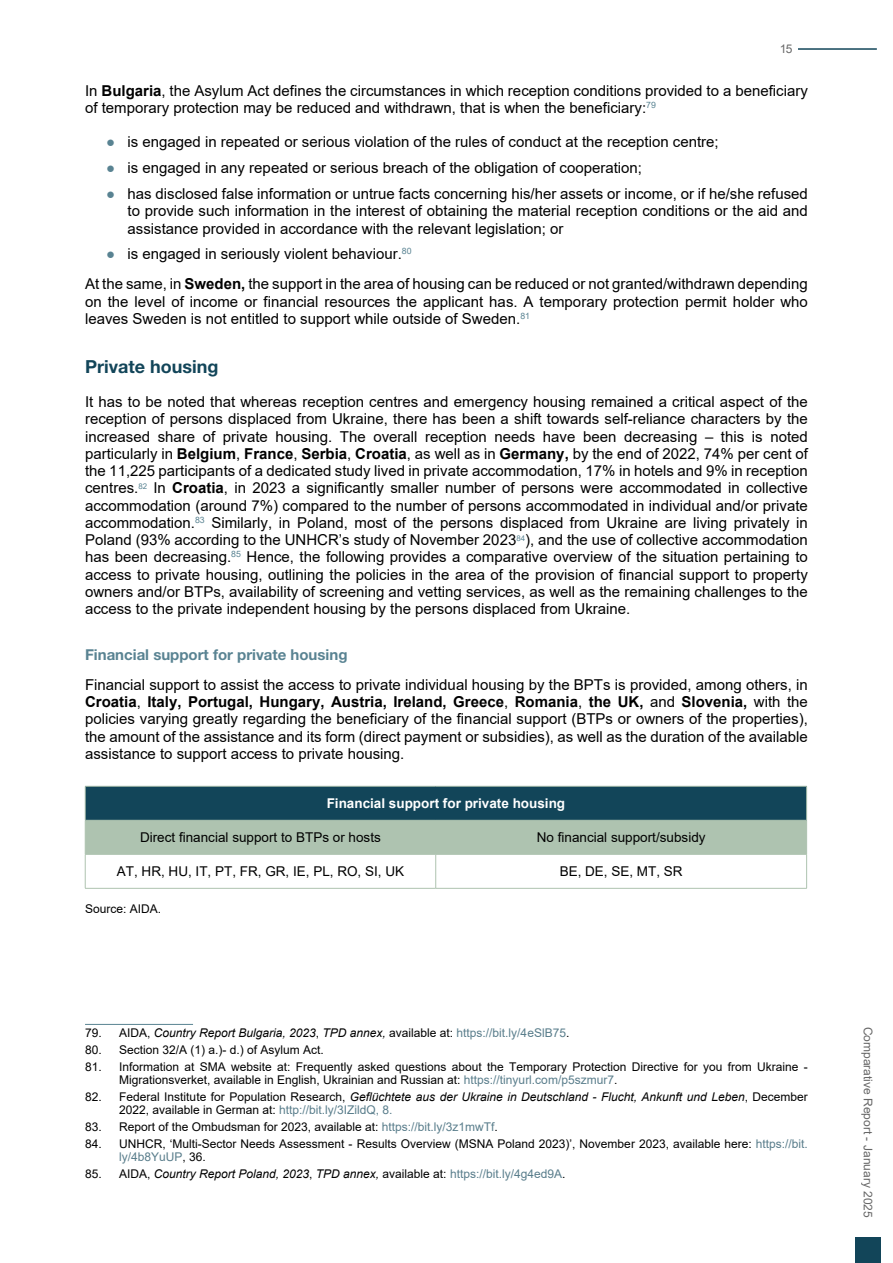
<style>
.page{position:relative;width:893px;height:1263px;background:#fff}
.page>*{position:absolute;margin:0;border:0;box-sizing:border-box;transform-origin:0 0}
.t1{font:700 18px "Helvetica Neue LT Pro";color:#124559}
.t2{font:15px/17.2px "Arial";color:#000}
.t3{font:700 15px "Helvetica Neue LT Pro";color:#598392}
.t4{font:13.5px "Arial";color:#000}
.t5{font:700 13.5px "Arial";color:#fff}
.t6{font:12px/12.8px "Arial";color:#000}
.t7{font:italic 12px "Arial";color:#000}
.s1{font-weight:700}
.s2{font-weight:900;color:#598392}
.s3{font-style:normal}
.s4{font-style:normal;color:#597d8b}
.s5{color:#597d8b}
.s6{font-style:italic}
</style>
<div class="page">
<div style="left:856px;top:1237px;width:25px;height:26px;background:#124559"></div>
<hr style="left:798px;top:48px;width:79px;height:2px;background:#124559">
<div style="left:85px;top:786px;width:722px;height:34px;background:#124559"></div>
<div style="left:86px;top:821px;width:720px;height:33px;background:#aec3b0"></div>
<hr style="left:85px;top:786px;width:351px;height:1px;background:#aec3b0">
<hr style="left:85px;top:786px;width:1px;height:34px;background:#aec3b0">
<hr style="left:436px;top:786px;width:371px;height:1px;background:#aec3b0">
<hr style="left:806px;top:786px;width:1px;height:34px;background:#aec3b0">
<hr style="left:85px;top:820px;width:351px;height:1px;background:#aec3b0">
<hr style="left:85px;top:820px;width:1px;height:34px;background:#aec3b0">
<hr style="left:436px;top:820px;width:371px;height:1px;background:#aec3b0">
<hr style="left:435px;top:820px;width:1px;height:34px;background:#aec3b0">
<hr style="left:806px;top:820px;width:1px;height:34px;background:#aec3b0">
<hr style="left:85px;top:854px;width:351px;height:1px;background:#aec3b0">
<hr style="left:85px;top:854px;width:1px;height:34px;background:#aec3b0">
<hr style="left:436px;top:854px;width:371px;height:1px;background:#aec3b0">
<hr style="left:435px;top:854px;width:1px;height:34px;background:#aec3b0">
<hr style="left:806px;top:854px;width:1px;height:34px;background:#aec3b0">
<hr style="left:85px;top:888px;width:351px;height:1px;background:#aec3b0">
<hr style="left:436px;top:888px;width:371px;height:1px;background:#aec3b0">
<hr style="left:85px;top:1024px;width:108px;height:1px;background:#598392">
<p class="t6" style="left:779px;top:43px;width:15px">15</p>
<p class="t2" style="left:85px;top:82px;width:724px">In <span class="s1">Bulgaria</span>, the Asylum Act defines the circumstances in which reception conditions provided to a beneficiary of temporary protection may be reduced and withdrawn, that is when the beneficiary:<sup>79</sup></p>
<p class="t2" style="left:106px;top:133px;width:614px"><span class="s2">●</span> is engaged in repeated or serious violation of the rules of conduct at the reception centre;</p>
<p class="t2" style="left:106px;top:159px;width:537px"><span class="s2">●</span> is engaged in any repeated or serious breach of the obligation of cooperation;</p>
<p class="t2" style="left:128px;top:185px;width:682px;text-align:justify;text-indent:-21px"><span class="s2">●</span> has disclosed false information or untrue facts concerning his/her assets or income, or if he/she refused to provide such information in the interest of obtaining the material reception conditions or the aid and assistance provided in accordance with the relevant legislation; or</p>
<p class="t2" style="left:85px;top:239px;width:724px;line-height:30px;text-indent:21px"><span class="s2">●</span> is engaged in seriously violent behaviour.<sup>80<br></sup>At the same, in <span class="s1">Sweden,</span> the support in the area of housing can be reduced or not granted/withdrawn depending</p>
<p class="t2" style="left:85px;top:292px;width:724px">on the level of income or financial resources the applicant has. A temporary protection permit holder who leaves Sweden is not entitled to support while outside of Sweden.<sup>81</sup></p>
<p class="t1" style="left:85px;top:355px;width:135px">Private housing</p>
<p class="t2" style="left:85px;top:393px;width:724px;text-align:justify">It has to be noted that whereas reception centres and emergency housing remained a critical aspect of the reception of persons displaced from Ukraine, there has been a shift towards self-reliance characters by the increased share of private housing. The overall reception needs have been decreasing – this is noted particularly in <span class="s1">Belgium</span>, <span class="s1">France</span>, <span class="s1">Serbia</span>, <span class="s1">Croatia</span>, as well as in <span class="s1">Germany,</span> by the end of 2022, 74% per cent of the 11,225 participants of a dedicated study lived in private accommodation, 17% in hotels and 9% in reception centres.<sup>82</sup> In <span class="s1">Croatia</span>, in 2023 a significantly smaller number of persons were accommodated in collective accommodation (around 7%) compared to the number of persons accommodated in individual and/or private accommodation.<sup>83</sup> Similarly, in Poland, most of the persons displaced from Ukraine are living privately in Poland (93% according to the UNHCR’s study of November 2023<sup>84</sup>), and the use of collective accommodation has been decreasing.<sup>85</sup> Hence, the following provides a comparative overview of the situation pertaining to access to private housing, outlining the policies in the area of the provision of financial support to property owners and/or BTPs, availability of screening and vetting services, as well as the remaining challenges to the access to the private independent housing by the persons displaced from Ukraine.</p>
<p class="t3" style="left:85px;top:645px;width:264px">Financial support for private housing</p>
<p class="t2" style="left:85px;top:676px;width:724px;text-align:justify">Financial support to assist the access to private individual housing by the BPTs is provided, among others, in <span class="s1">Croatia</span>, <span class="s1">Italy, Portugal, Hungary, Austria, Ireland, Greece</span>, <span class="s1">Romania</span>, <span class="s1">the UK,</span> and <span class="s1">Slovenia,</span> with the policies varying greatly regarding the beneficiary of the financial support (BTPs or owners of the properties), the amount of the assistance and its form (direct payment or subsidies), as well as the duration of the available assistance to support access to private housing.</p>
<p class="t5" style="left:327px;top:794px;width:240px">Financial support for private housing</p>
<p class="t4" style="left:140px;top:828px;width:242px">Direct financial support to BTPs or hosts</p>
<p class="t4" style="left:537px;top:828px;width:170px">No financial support/subsidy</p>
<p class="t4" style="left:117px;top:862px;width:289px">AT, HR, HU, IT, PT, FR, GR, IE, PL, RO, SI, UK</p>
<p class="t4" style="left:560px;top:862px;width:125px">BE, DE, SE, MT, SR</p>
<p class="t6" style="left:85px;top:902px;width:78px">Source: AIDA.</p>
<p class="t7" style="left:85px;top:1025px;width:486px"><span class="s3">79. AIDA,</span> Country Report Bulgaria, 2023<span class="s3">,</span> TPD annex, <span class="s3">available at:</span> <span class="s4">https://bit.ly/4eSlB75</span><span class="s3">.</span></p>
<p class="t6" style="left:85px;top:1043px;width:240px">80. Section 32/A (1) a.)- d.) of Asylum Act.</p>
<p class="t6" style="left:119px;top:1061px;width:690px;text-indent:-34px">81. Information at SMA website at: Frequently asked questions about the Temporary Protection Directive for you from Ukraine -<br>Migrationsverket, available in English, Ukrainian and Russian at: <span class="s5">https://tinyurl.com/p5szmur7</span>.</p>
<p class="t6" style="left:119px;top:1090px;width:690px;text-indent:-34px">82. Federal Institute for Population Research, <span class="s6">Geflüchtete aus der Ukraine in Deutschland - Flucht, Ankunft und Leben</span>, December<br>2022, available in German at: <span class="s5">http://bit.ly/3IZildQ, 8.</span></p>
<p class="t6" style="left:85px;top:1120px;width:414px">83. Report of the Ombudsman for 2023, available at: <span class="s5">https://bit.ly/3z1mwTf</span>.</p>
<p class="t6" style="left:119px;top:1137px;width:690px;text-indent:-34px">84. UNHCR, ‘Multi-Sector Needs Assessment - Results Overview (MSNA Poland 2023)’, November 2023, available here: <span class="s5">https://bit. ly/4b8YuUP</span>, 36.</p>
<p class="t7" style="left:85px;top:1166px;width:482px"><span class="s3">85. AIDA,</span> Country Report Poland, 2023<span class="s3">,</span> TPD annex, <span class="s3">available at:</span> <span class="s4">https://bit.ly/4g4ed9A</span><span class="s3">.</span></p>
<p class="t6" style="left:875px;top:1027px;width:192px;rotate:90deg">Comparative Report - January 2025</p>
</div>
